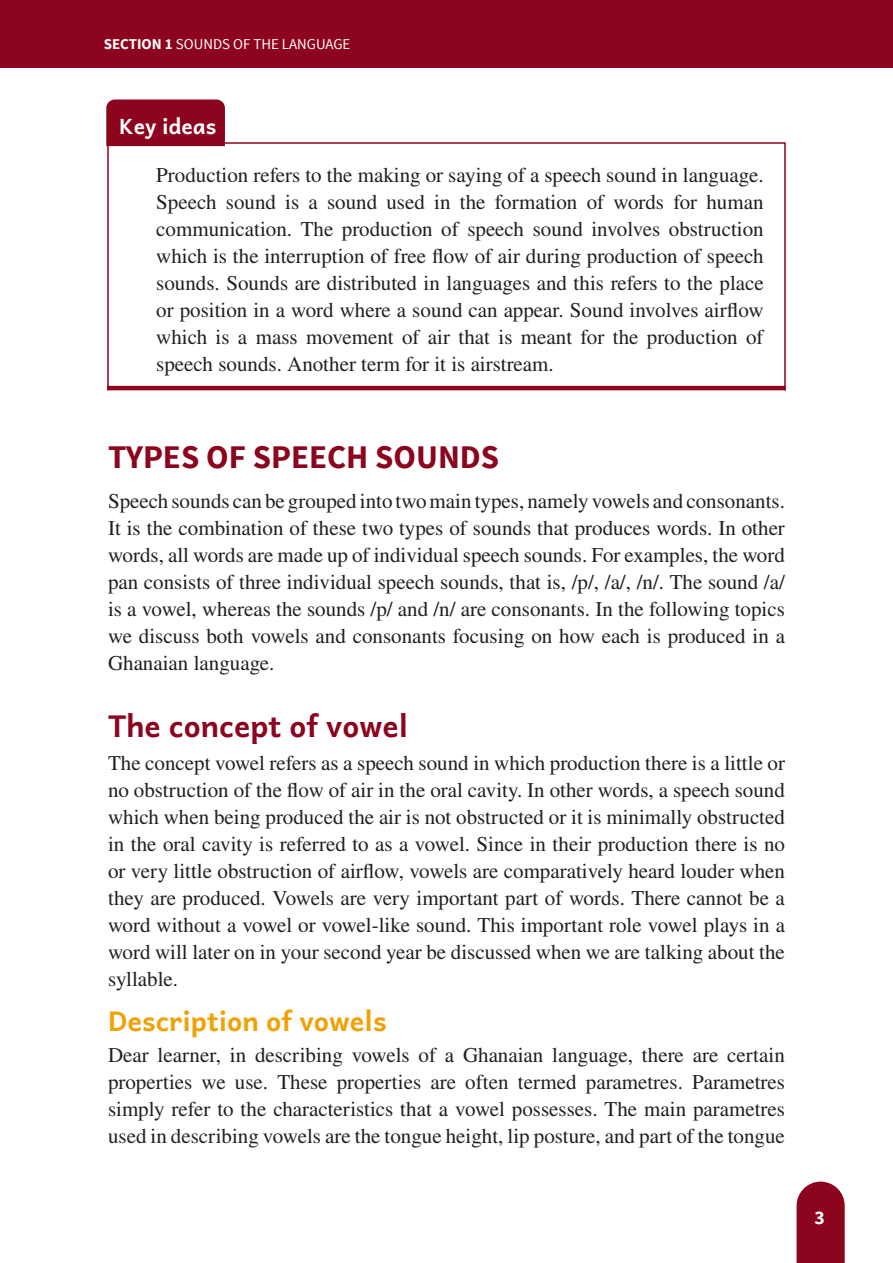
<style>
.page{position:relative;width:893px;height:1263px;background:#fff}
.page>*{position:absolute;margin:0;border:0;box-sizing:border-box;transform-origin:0 0}
.Heading_1{font:700 33px "Source Sans Pro";color:#8c041d}
.Heading_2{font:700 30px "Andika";color:#8c041d}
.Heading_3{font:700 27px "Andika";color:#f0a104}
.Body{font:21px/27px "STIX General";color:#231f20;text-align:justify}
.KEY_IDEAS_BODY{font:21px/27px "STIX General";color:#231f20;text-align:justify}
.KEY_IDEAS_Heading{font:700 21px "Andika";color:#fff}
.t1{font:700 19.5px "Source Sans Pro";color:#fff}
.t2{font:15px "Source Sans Pro";color:#fff}
.s1{font-weight:700}
</style>
<div class="page">
<div style="left:0;top:0;width:893px;height:68px;background:#8c041d"></div>
<svg style="left:797px;top:1181px;width:48px;height:82px;background:#94162d"></svg>
<div style="left:106px;top:99px;width:119px;height:47px;background:#8c041d"></div>
<hr style="left:107px;top:386px;width:679px;height:4px;background:#8c041d">
<p class="t2" style="left:104px;top:35px;width:248px"><span class="s1">SECTION 1</span> SOUNDS OF THE LANGUAGE</p>
<p class="KEY_IDEAS_Heading" style="left:119px;top:114px;width:99px">Key ideas</p>
<p class="KEY_IDEAS_BODY" style="left:156px;top:162px;width:609px">Production refers to the making or saying of a speech sound in language.<br>Speech sound is a sound used in the formation of words for human communication. The production of speech sound involves obstruction which is the interruption of free flow of air during production of speech sounds. Sounds are distributed in languages and this refers to the place or position in a word where a sound can appear. Sound involves airflow which is a mass movement of air that is meant for the production of speech sounds. Another term for it is airstream.</p>
<p class="Heading_1" style="left:108px;top:436px;width:393px">TYPES OF SPEECH SOUNDS</p>
<p class="Body" style="left:108px;top:488px;width:679px">Speech sounds can be grouped into two main types, namely vowels and consonants.<br>It is the combination of these two types of sounds that produces words. In other words, all words are made up of individual speech sounds. For examples, the word pan consists of three individual speech sounds, that is, /p/, /a/, /n/. The sound /a/ is a vowel, whereas the sounds /p/ and /n/ are consonants. In the following topics we discuss both vowels and consonants focusing on how each is produced in a Ghanaian language.</p>
<p class="Heading_2" style="left:108px;top:709px;width:302px">The concept of vowel</p>
<p class="Body" style="left:108px;top:750px;width:679px">The concept vowel refers as a speech sound in which production there is a little or no obstruction of the flow of air in the oral cavity. In other words, a speech sound which when being produced the air is not obstructed or it is minimally obstructed in the oral cavity is referred to as a vowel. Since in their production there is no or very little obstruction of airflow, vowels are comparatively heard louder when they are produced. Vowels are very important part of words. There cannot be a word without a vowel or vowel-like sound. This important role vowel plays in a word will later on in your second year be discussed when we are talking about the syllable.</p>
<p class="Heading_3" style="left:108px;top:1005px;width:280px">Description of vowels</p>
<p class="Body" style="left:108px;top:1042px;width:678px">Dear learner, in describing vowels of a Ghanaian language, there are certain properties we use. These properties are often termed parametres. Parametres simply refer to the characteristics that a vowel possesses. The main parametres used in describing vowels are the tongue height, lip posture, and part of the tongue</p>
<p class="t1" style="left:814px;top:1205px;width:12px">3</p>
</div>
